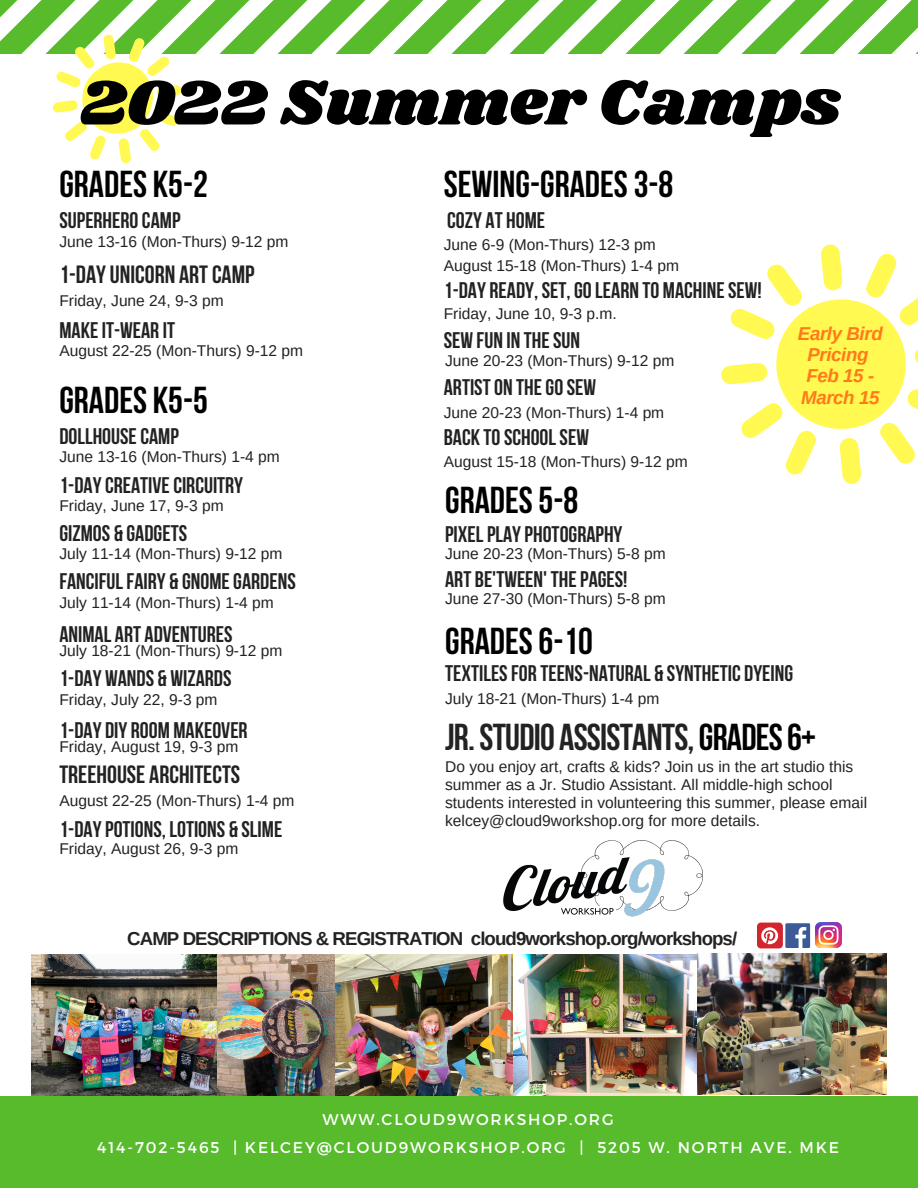
<style>
.page{position:relative;width:918px;height:1188px;background:#fff}
.page>*{position:absolute;margin:0;border:0;box-sizing:border-box;transform-origin:0 0}
.t1{font:66px "Shrikhand";color:#000}
.t2{font:700 37.35px "Bebas Neue";color:#000}
.t3{font:700 37.35px "Bebas Neue";letter-spacing:-.02em;color:#222}
.t4{font:700 24.9px "Bebas Neue";color:#222}
.t5{font:700 22.5px "Bebas Neue";color:#222}
.t6{font:700 18.75px "Arimo";letter-spacing:-.05em;color:#222}
.t7{font:italic 700 18.75px/21.3px "Arimo";letter-spacing:-.02em;color:#ff791a;text-align:center}
.t8{font:15.6px/18px "Arimo";color:#222}
.t9{font:15.6px "Montserrat";letter-spacing:.12em;color:#fff}
.s1{color:#000}
</style>
<div class="page">
<img style="left:503px;top:840px;width:200px;height:77px">
<div style="left:785px;top:923px;width:25px;height:25px;background:#3d5a98"></div>
<svg style="left:795px;top:927px;width:11px;height:21px"></svg>
<img style="left:815px;top:922px;width:26px;height:26px">
<div style="left:757px;top:923px;width:26px;height:25px;background:#d2252d;border-radius:4px"></div>
<svg style="left:761px;top:927px;width:17px;height:17px"></svg>
<svg style="left:0;top:0;width:918px;height:163px"></svg>
<img style="left:513px;top:955px;width:184px;height:141px">
<img style="left:697px;top:953px;width:189px;height:142px">
<img style="left:32px;top:955px;width:185px;height:141px">
<img style="left:334px;top:955px;width:179px;height:141px">
<img style="left:217px;top:955px;width:117px;height:141px">
<div style="left:0;top:1096px;width:918px;height:92px;background:#57bb2c"></div>
<svg style="left:721px;top:244px;width:197px;height:240px"></svg>
<p class="t1" style="left:80px;top:57px;width:762px">2022 Summer Camps</p>
<p class="t2" style="left:59px;top:169px;width:150px">GRADES K5-2</p>
<p class="t5" style="left:59px;top:211px;width:123px">SUPERHERO CAMP</p>
<p class="t8" style="left:59px;top:232px;width:231px">June 13-16 (Mon-Thurs) 9-12 pm</p>
<p class="t4" style="left:59px;top:265px;width:197px">1-DAYUNICORN ARTCAMP</p>
<p class="t8" style="left:59px;top:292px;width:166px">Friday, June 24, 9-3 pm</p>
<p class="t5" style="left:59px;top:321px;width:117px">MAKE IT-WEAR IT</p>
<p class="t8" style="left:59px;top:341px;width:245px">August 22-25 (Mon-Thurs) 9-12 pm</p>
<p class="t2" style="left:59px;top:385px;width:150px">GRADES K5-5</p>
<p class="t5" style="left:59px;top:427px;width:121px">DOLLHOUSE CAMP</p>
<p class="t8" style="left:59px;top:448px;width:222px">June 13-16 (Mon-Thurs) 1-4 pm</p>
<p class="t5" style="left:59px;top:476px;width:185px">1-DAYCREATIVECIRCUITRY</p>
<p class="t8" style="left:59px;top:496px;width:166px">Friday, June 17, 9-3 pm</p>
<p class="t5" style="left:59px;top:524px;width:129px">GIZMOS &amp; GADGETS</p>
<p class="t8" style="left:59px;top:545px;width:225px">July 11-14 (Mon-Thurs) 9-12 pm</p>
<p class="t5" style="left:59px;top:573px;width:238px">FANCIFULFAIRY &amp; GNOME GARDENS</p>
<p class="t8" style="left:59px;top:593px;width:216px">July 11-14 (Mon-Thurs) 1-4 pm</p>
<p class="t5" style="left:59px;top:625px;width:175px">ANIMAL ART ADVENTURES</p>
<p class="t8" style="left:59px;top:642px;width:225px">July 18-21 (Mon-Thurs) 9-12 pm</p>
<p class="t5" style="left:59px;top:669px;width:174px">1-DAY WANDS &amp; WIZARDS</p>
<p class="t8" style="left:59px;top:690px;width:160px">Friday, July 22, 9-3 pm</p>
<p class="t5" style="left:59px;top:721px;width:190px">1-DAY DIY ROOM MAKEOVER</p>
<p class="t8" style="left:59px;top:738px;width:180px">Friday, August 19, 9-3 pm</p>
<p class="t4" style="left:59px;top:765px;width:182px">TREEHOUSE ARCHITECTS</p>
<p class="t8" style="left:59px;top:791px;width:237px">August 22-25 (Mon-Thurs) 1-4 pm</p>
<p class="t5" style="left:59px;top:820px;width:224px">1-DAYPOTIONS,LOTIONS &amp; SLIME</p>
<p class="t8" style="left:59px;top:840px;width:180px">Friday, August 26, 9-3 pm</p>
<p class="t2" style="left:444px;top:169px;width:231px">SEWING-GRADES3-8</p>
<p class="t5" style="left:447px;top:211px;width:99px">COZY AT HOME</p>
<p class="t8" style="left:444px;top:236px;width:213px">June 6-9 (Mon-Thurs) 12-3 pm</p>
<p class="t8" style="left:444px;top:256px;width:237px">August 15-18 (Mon-Thurs) 1-4 pm</p>
<p class="t5" style="left:444px;top:281px;width:320px">1-DAY READY,SET,GOLEARN TO MACHINESEW!</p>
<p class="t8" style="left:444px;top:305px;width:174px">Friday, June 10, 9-3 p.m.</p>
<p class="t5" style="left:444px;top:331px;width:138px">SEW FUN IN THESUN</p>
<p class="t8" style="left:445px;top:352px;width:231px">June 20-23 (Mon-Thurs) 9-12 pm</p>
<p class="t5" style="left:444px;top:378px;width:154px">ARTISTON THE GOSEW</p>
<p class="t8" style="left:444px;top:404px;width:222px">June 20-23 (Mon-Thurs) 1-4 pm</p>
<p class="t5" style="left:444px;top:428px;width:147px">BACK TOSCHOOL SEW</p>
<p class="t8" style="left:444px;top:453px;width:245px">August 15-18 (Mon-Thurs) 9-12 pm</p>
<p class="t2" style="left:445px;top:485px;width:135px">GRADES5-8</p>
<p class="t5" style="left:445px;top:525px;width:179px">PIXELPLAYPHOTOGRAPHY</p>
<p class="t8" style="left:445px;top:545px;width:222px">June 20-23 (Mon-Thurs) 5-8 pm</p>
<p class="t5" style="left:445px;top:570px;width:184px">ART BE'TWEEN'THEPAGES!</p>
<p class="t8" style="left:445px;top:590px;width:222px">June 27-30 (Mon-Thurs) 5-8 pm</p>
<p class="t2" style="left:445px;top:626px;width:149px">GRADES6-10</p>
<p class="t7" style="left:798px;top:323px;width:86px">Early Bird<br>Pricing</p>
<p class="t7" style="left:806px;top:365px;width:69px">Feb 15 -</p>
<p class="t7" style="left:801px;top:387px;width:80px">March 15</p>
<p class="t5" style="left:445px;top:664px;width:350px">TEXTILES FOR TEENS-NATURAL &amp; SYNTHETIC DYEING</p>
<p class="t8" style="left:445px;top:690px;width:216px">July 18-21 (Mon-Thurs) 1-4 pm</p>
<p class="t3" style="left:445px;top:722px;width:372px">JR.STUDIO ASSISTANTS,<span class="s1">GRADES6+</span></p>
<p class="t8" style="left:445px;top:758px;width:423px">Do you enjoy art, crafts &amp; kids? Join us in the art studio this summer as a Jr. Studio Assistant. All middle-high school students interested in volunteering this summer, please email kelcey@cloud9workshop.org for more details.</p>
<p class="t6" style="left:127px;top:928px;width:612px">CAMP DESCRIPTIONS &amp; REGISTRATION cloud9workshop.org/workshops/</p>
<p class="t9" style="left:322px;top:1109px;width:293px">WWW.CLOUD9WORKSHOP.ORG</p>
<p class="t9" style="left:97px;top:1138px;width:743px">414-702-5465 | KELCEY@CLOUD9WORKSHOP.ORG | 5205 W. NORTH AVE. MKE</p>
</div>
